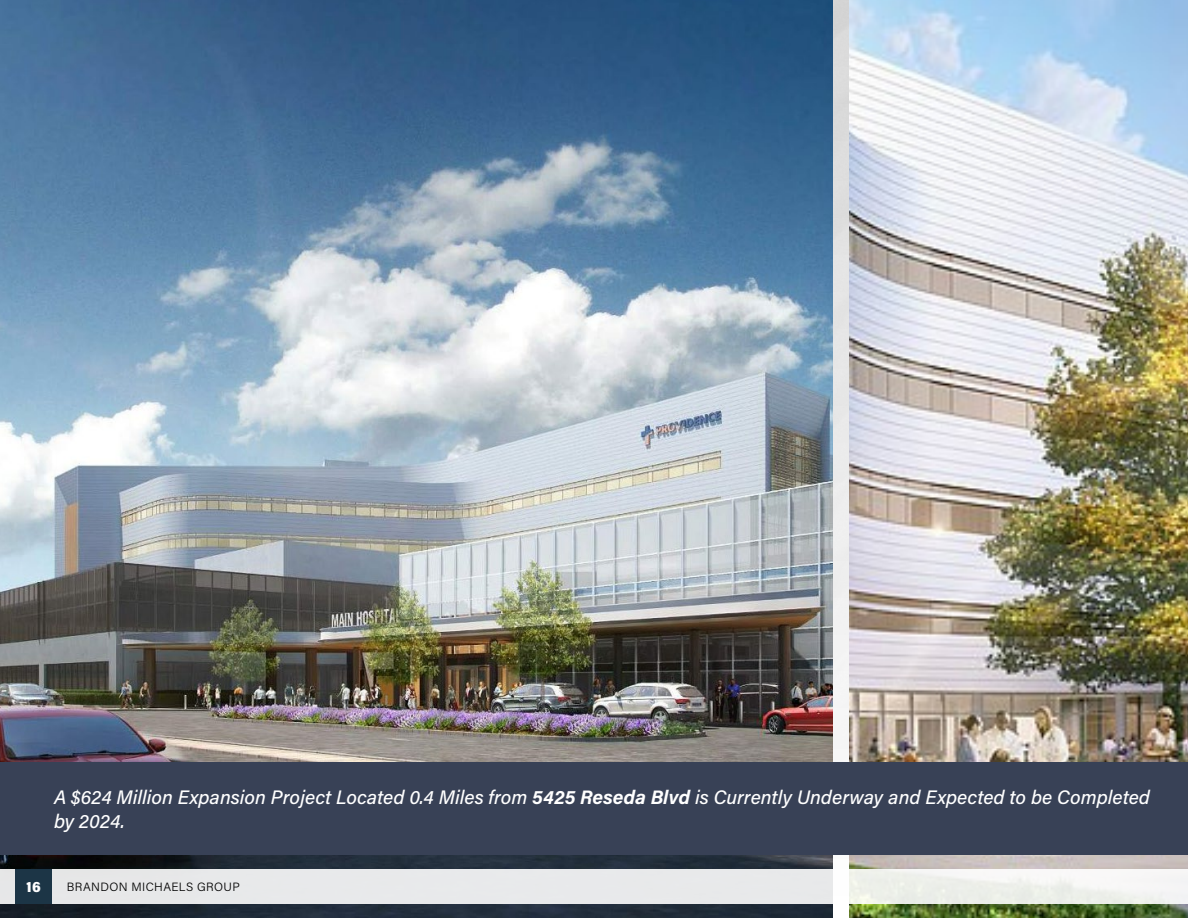
<style>
.page{position:relative;width:1188px;height:918px;background:#fff}
.page>*{position:absolute;margin:0;border:0;box-sizing:border-box;transform-origin:0 0}
.t1{font:italic 500 19.5px/24px "Acumin Pro";color:#fff}
.t2{font:900 15px "Acumin Pro Semi Cond";color:#fff}
.t3{font:300 12px "Acumin Pro";letter-spacing:.035em;color:#000}
.s1{font-weight:700}
</style>
<div class="page">
<img style="left:0;top:0;width:832px;height:918px">
<img style="left:850px;top:0;width:338px;height:918px">
<div style="left:0;top:762px;width:1188px;height:93px;background:#384156"></div>
<div style="left:0;top:869px;width:1188px;height:35px;background:linear-gradient(to right,#e4e4e7,#f1f3f0)"></div>
<div style="left:16px;top:869px;width:36px;height:35px;background:#1c3546"></div>
<p class="t1" style="left:54px;top:784px;width:1098px">A $624 Million Expansion Project Located 0.4 Miles from <span class="s1">5425 Reseda Blvd</span> is Currently Underway and Expected to be Completed by 2024.</p>
<p class="t2" style="left:27px;top:876px;width:16px">16</p>
<p class="t3" style="left:67px;top:878px;width:175px">BRANDON MICHAELS GROUP</p>
</div>
